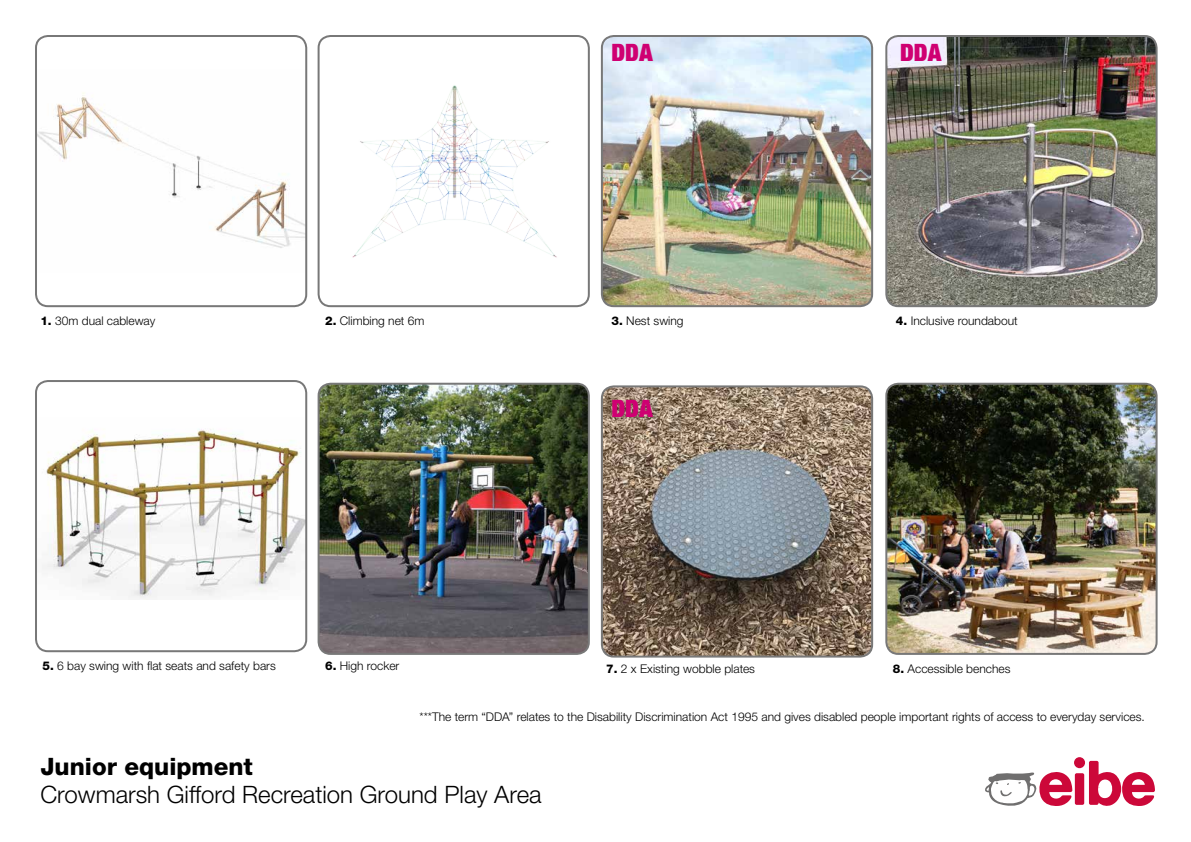
<style>
.page{position:relative;width:1191px;height:842px;background:#fff}
.page>*{position:absolute;margin:0;border:0;box-sizing:border-box;transform-origin:0 0}
.t1{font:300 24px "eibe Helvetica Neue";color:#000}
.t2{font:800 24px "eibe Helvetica Neue";color:#000}
.t3{font:900 condensed 24px "eibe Helvetica Neue";color:#cf0072}
.t4{font:300 12px "eibe Helvetica Neue";color:#000}
.s1{font-weight:800}
</style>
<div class="page">
<img style="left:38px;top:92px;width:266px;height:156px">
<div style="left:35px;top:35px;width:272px;height:272px;border:2px solid #787878;border-radius:12px"></div>
<img style="left:603px;top:37px;width:269px;height:269px">
<div style="left:601px;top:35px;width:272px;height:272px;border:2px solid #787878;border-radius:12px"></div>
<img style="left:352px;top:85px;width:205px;height:173px">
<div style="left:317px;top:35px;width:273px;height:272px;border:2px solid #787878;border-radius:12px"></div>
<img style="left:42px;top:429px;width:262px;height:170px">
<div style="left:35px;top:380px;width:272px;height:272px;border:2px solid #787878;border-radius:12px"></div>
<img style="left:603px;top:388px;width:268px;height:267px">
<div style="left:601px;top:385px;width:272px;height:273px;border:2px solid #787878;border-radius:12px"></div>
<img style="left:320px;top:384px;width:268px;height:268px">
<div style="left:317px;top:383px;width:273px;height:272px;border:2px solid #787878;border-radius:12px"></div>
<div style="left:1074px;top:773px;width:10px;height:32px;background:#cc0839;border-radius:2px"></div>
<div style="left:1074px;top:757px;width:11px;height:11px;background:#cc0839;border-radius:50%"></div>
<svg style="left:1089px;top:761px;width:66px;height:45px"></svg>
<svg style="left:985px;top:772px;width:87px;height:34px"></svg>
<img style="left:888px;top:36px;width:268px;height:270px">
<div style="left:885px;top:35px;width:272px;height:272px;border:2px solid #787878;border-radius:12px"></div>
<img style="left:887px;top:384px;width:269px;height:269px">
<div style="left:885px;top:383px;width:272px;height:272px;border:2px solid #787878;border-radius:12px"></div>
<h1 class="t3" style="left:611px;top:37px;width:43px">DDA</h1>
<h1 class="t3" style="left:900px;top:37px;width:43px">DDA</h1>
<p class="t4" style="left:40px;top:314px;width:116px"><span class="s1">1.</span> 30m dual cableway</p>
<p class="t4" style="left:325px;top:314px;width:101px"><span class="s1">2.</span> Climbing net 6m</p>
<p class="t4" style="left:611px;top:314px;width:74px"><span class="s1">3.</span> Nest swing</p>
<p class="t4" style="left:896px;top:314px;width:123px"><span class="s1">4.</span> Inclusive roundabout</p>
<h1 class="t3" style="left:611px;top:392px;width:43px">DDA</h1>
<p class="t4" style="left:43px;top:659px;width:235px"><span class="s1">5.</span> 6 bay swing with flat seats and safety bars</p>
<p class="t4" style="left:325px;top:659px;width:76px"><span class="s1">6.</span> High rocker</p>
<p class="t4" style="left:606px;top:661px;width:150px"><span class="s1">7.</span> 2 x Existing wobble plates</p>
<p class="t4" style="left:893px;top:661px;width:119px"><span class="s1">8.</span> Accessible benches</p>
<h1 class="t2" style="left:40px;top:752px;width:214px">Junior equipment</h1>
<p class="t4" style="left:419px;top:710px;width:727px">***The term “DDA” relates to the Disability Discrimination Act 1995 and gives disabled people important rights of access to everyday services.</p>
<h1 class="t1" style="left:40px;top:780px;width:502px">Crowmarsh Gifford Recreation Ground Play Area</h1>
</div>
